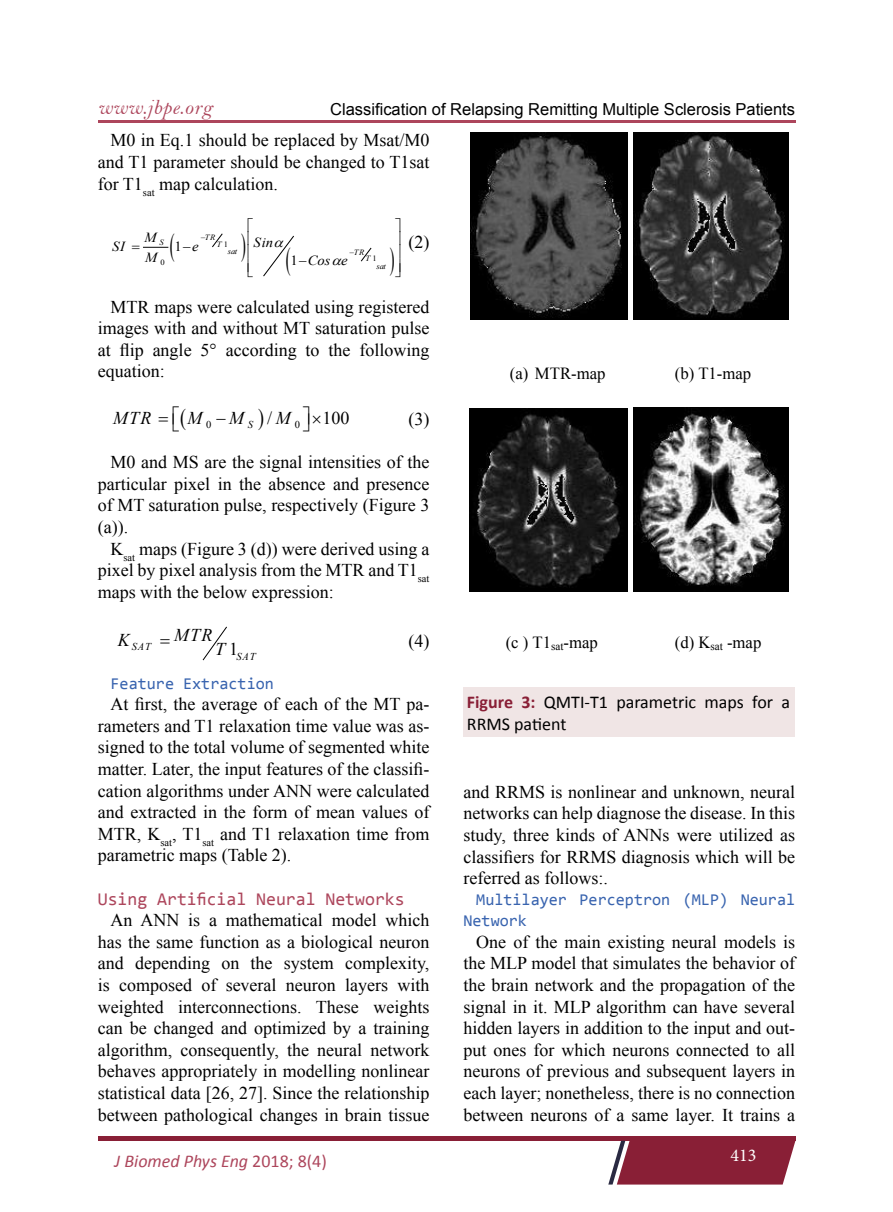
<style>
.page{position:relative;width:893px;height:1212px;background:#fff}
.page>*{position:absolute;margin:0;border:0;box-sizing:border-box;transform-origin:0 0}
.t1{font:21px "Bell MT Italic";letter-spacing:.03em;color:#ad465c}
.t2{font:18px/21.6px "Times New Roman";color:#000;text-align:justify}
.t3{font:18px/21.6px "Calibri";color:#000}
.t4{font:18px "Consolas";color:#ad465c}
.t5{font:italic 18px "Calibri";color:#ad465c}
.t6{font:italic 18px "Times New Roman";letter-spacing:.065em;color:#000}
.t7{font:18px "Minion Pro";color:#fff}
.t8{font:16.95px "Times New Roman";color:#000}
.t9{font:16.5px "Arial";color:#000}
.t10{font:16.5px/21px "Consolas";color:#3964af}
.t11{font:italic 13.95px "Times New Roman";letter-spacing:.005em;color:#000;scale:1.05 1}
.t12{font:13.95px "Times New Roman";color:#000;scale:1.05 1}
.t13{font:italic 10.5px "Times New Roman";letter-spacing:.075em;color:#000}
.t14{font:10.5px "Times New Roman";color:#000}
.t15{font:italic 8.1px "Times New Roman";color:#000;scale:1.05 1}
.t16{font:8.1px "Times New Roman";color:#000;scale:1.05 1}
.s1{font-style:normal}
.s2{font-style:italic}
.s3{font-weight:700;color:#891f36}
</style>
<div class="page">
<div style="left:98px;top:1136px;width:697px;height:5px;background:#891f36"></div>
<svg style="left:608px;top:1141px;width:187px;height:43px;background:#913348"></svg>
<hr style="left:98px;top:120px;width:698px;height:2px;background:#ad465c">
<svg style="left:212px;top:234px;width:10px;height:13px"></svg>
<svg style="left:361px;top:248px;width:10px;height:13px"></svg>
<svg style="left:202px;top:626px;width:25px;height:35px"></svg>
<div style="left:463px;top:687px;width:331px;height:50px;background:#f0e5e5"></div>
<img style="left:470px;top:133px;width:157px;height:187px">
<img style="left:633px;top:133px;width:155px;height:187px">
<img style="left:469px;top:409px;width:158px;height:182px">
<img style="left:633px;top:408px;width:155px;height:183px">
<svg style="left:263px;top:236px;width:31px;height:40px"></svg>
<svg style="left:143px;top:246px;width:26px;height:2px"></svg>
<p class="t1" style="left:98px;top:94px;width:116px">www.jbpe.org</p>
<p class="t9" style="left:330px;top:98px;width:466px">Classification of Relapsing Remitting Multiple Sclerosis Patients</p>
<p class="t2" style="left:98px;top:129px;width:333px;text-indent:13px">M0 in Eq.1 should be replaced by Msat/M0 and T1 parameter should be changed to T1sat for T1<sub>sat</sub> map calculation.</p>
<p class="t11" style="left:112px;top:236px;width:14px">SI</p>
<p class="t11" style="left:144px;top:228px;width:13px">M</p>
<p class="t15" style="left:160px;top:237px;width:6px">S</p>
<p class="t11" style="left:145px;top:247px;width:13px">M</p>
<p class="t16" style="left:161px;top:257px;width:6px">0</p>
<p class="t15" style="left:201px;top:232px;width:15px">−TR</p>
<p class="t11" style="left:253px;top:233px;width:20px">Sin</p>
<p class="t15" style="left:217px;top:238px;width:12px">T <span class="s1">1</span></p>
<p class="t12" style="left:174px;top:237px;width:25px">1−<span class="s2">e</span></p>
<p class="t15" style="left:228px;top:246px;width:10px">sat</p>
<p class="t15" style="left:350px;top:246px;width:15px">−TR</p>
<p class="t15" style="left:365px;top:252px;width:12px">T <span class="s1">1</span></p>
<p class="t11" style="left:290px;top:251px;width:56px"><span class="s1">1</span>−Cos e</p>
<p class="t15" style="left:376px;top:260px;width:10px">sat</p>
<p class="t2" style="left:408px;top:231px;width:22px">(2)</p>
<p class="t2" style="left:98px;top:296px;width:333px;text-indent:13px">MTR maps were calculated using registered images with and without MT saturation pulse at flip angle 5° according to the following equation:</p>
<p class="t14" style="left:206px;top:418px;width:7px">0</p>
<p class="t14" style="left:295px;top:418px;width:7px">0</p>
<p class="t2" style="left:267px;top:407px;width:25px">/<span class="s2">M</span></p>
<p class="t2" style="left:322px;top:407px;width:28px">100</p>
<p class="t6" style="left:113px;top:405px;width:40px">MTR</p>
<p class="t6" style="left:187px;top:405px;width:16px">M</p>
<p class="t6" style="left:216px;top:405px;width:29px">−M</p>
<p class="t13" style="left:248px;top:418px;width:7px">S</p>
<p class="t2" style="left:408px;top:408px;width:22px">(3)</p>
<p class="t2" style="left:98px;top:451px;width:333px;text-indent:13px">M0 and MS are the signal intensities of the particular pixel in the absence and presence of MT saturation pulse, respectively (Figure 3 (a)).</p>
<p class="t2" style="left:98px;top:538px;width:333px;text-indent:13px">K<sub>sat</sub> maps (Figure 3 (d)) were derived using a pixel by pixel analysis from the MTR and T1<sub>sat </sub>maps with the below expression:</p>
<p class="t6" style="left:118px;top:627px;width:14px">K</p>
<p class="t6" style="left:174px;top:623px;width:40px">MTR</p>
<p class="t2" style="left:408px;top:629px;width:22px">(4)</p>
<p class="t10" style="left:111px;top:672px;width:165px">Feature Extraction</p>
<p class="t2" style="left:98px;top:693px;width:333px;text-indent:13px">At first, the average of each of the MT pa&shy;rameters and T1 relaxation time value was as&shy;signed to the total volume of segmented white matter. Later, the input features of the classifi&shy;cation algorithms under ANN were calculated and extracted in the form of mean values of MTR, K<sub>sat</sub>, T1<sub>sat</sub> and T1 relaxation time from parametric maps (Table 2).</p>
<p class="t4" style="left:98px;top:886px;width:308px">Using Artificial Neural Networks</p>
<p class="t2" style="left:98px;top:909px;width:333px;text-indent:13px">An ANN is a mathematical model which has the same function as a biological neuron and depending on the system complexity, is composed of several neuron layers with weighted interconnections. These weights can be changed and optimized by a training algorithm, consequently, the neural network behaves appropriately in modelling nonlinear statistical data [26, 27]. Since the relationship between pathological changes in brain tissue</p>
<p class="t6" style="left:215px;top:636px;width:24px">T<span class="s1">1</span></p>
<p class="t13" style="left:132px;top:639px;width:21px">SAT</p>
<p class="t13" style="left:236px;top:649px;width:21px">SAT</p>
<p class="t5" style="left:115px;top:1148px;width:214px">J Biomed Phys Eng <span class="s1">2018; 8(4)</span></p>
<p class="t8" style="left:510px;top:362px;width:97px">(a) MTR-map</p>
<p class="t8" style="left:675px;top:362px;width:78px">(b) T1-map</p>
<p class="t8" style="left:506px;top:631px;width:94px">(c ) T1<sub>sat</sub>-map</p>
<p class="t8" style="left:675px;top:631px;width:88px">(d) K<sub>sat</sub> -map</p>
<p class="t3" style="left:467px;top:691px;width:325px"><span class="s3">Figure 3:</span> QMTI-T1 parametric maps for a<br>RRMS patient</p>
<p class="t2" style="left:463px;top:781px;width:333px">and RRMS is nonlinear and unknown, neural networks can help diagnose the disease. In this study, three kinds of ANNs were utilized as classifiers for RRMS diagnosis which will be referred as follows:.</p>
<p class="t10" style="left:463px;top:889px;width:333px;text-indent:13px">Multilayer Perceptron (MLP) Neural<br>Network</p>
<p class="t2" style="left:463px;top:931px;width:333px;text-indent:13px">One of the main existing neural models is the MLP model that simulates the behavior of the brain network and the propagation of the signal in it. MLP algorithm can have several hidden layers in addition to the input and out&shy;put ones for which neurons connected to all neurons of previous and subsequent layers in each layer; nonetheless, there is no connection between neurons of a same layer. It trains a</p>
<p class="t7" style="left:730px;top:1143px;width:27px">413</p>
</div>
